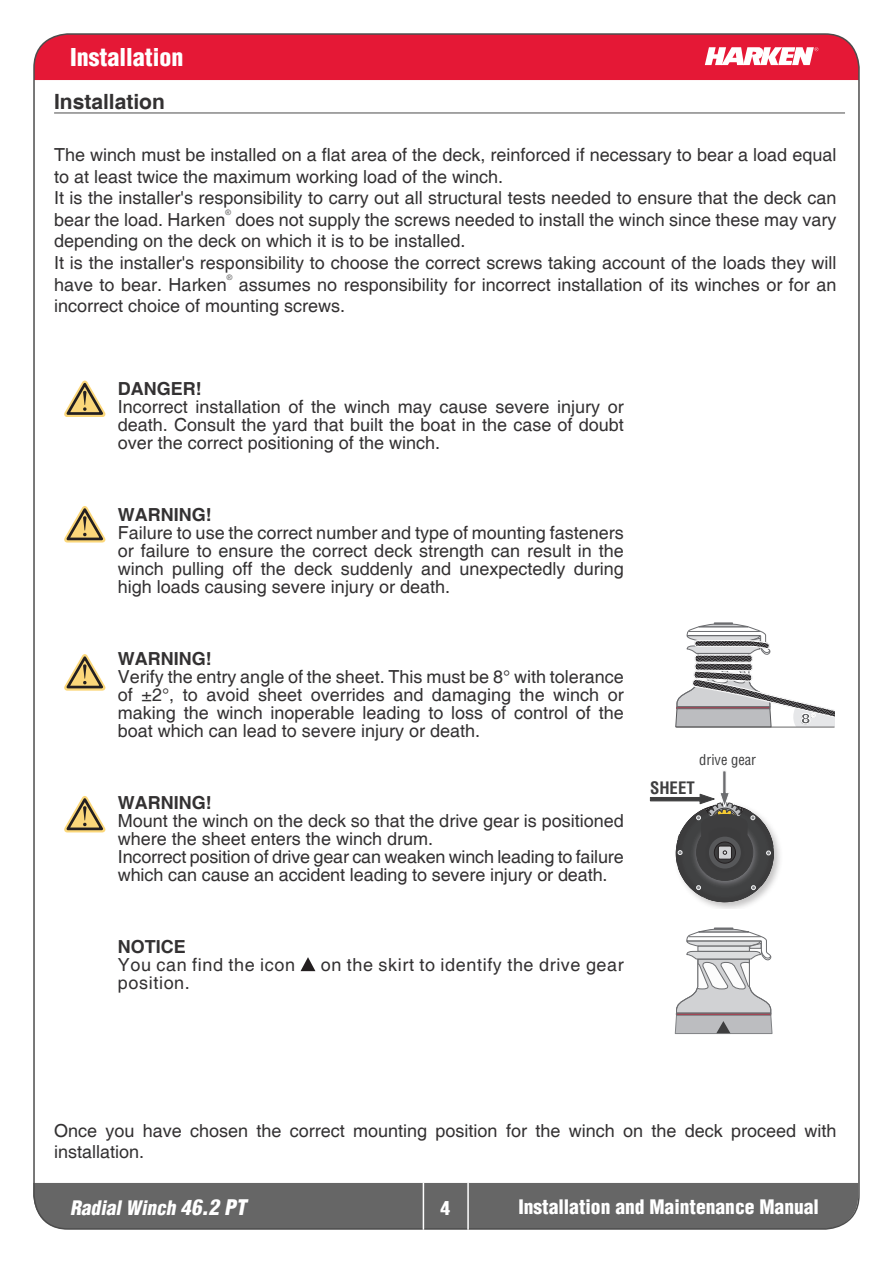
<style>
.page{position:relative;width:893px;height:1263px;background:#fff}
.page>*{position:absolute;margin:0;border:0;box-sizing:border-box;transform-origin:0 0}
.t1{font:900 condensed 24px "Helvetica LT";color:#fff}
.t2{font:700 21px "Helvetica";color:#333132}
.t3{font:900 condensed 19.5px "Helvetica LT";color:#fff}
.t4{font:italic 900 condensed 19.5px "Helvetica LT";color:#fff}
.t5{font:18px/18px "Helvetica";color:#333132}
.t6{font:18px "Helvetica";letter-spacing:.035em;color:#333132}
.t7{font:700 18px "Helvetica";color:#333132}
.t8{font:700 condensed 16.8px "Helvetica";color:#3e3e3f}
.t9{font:condensed 14.55px "Helvetica";color:#3e3e3f}
.t10{font:900 14.25px "Helvetica";color:#57585a}
.t11{font:7.5px "Helvetica";color:#666}
.s1{font-size:21px}
</style>
<div class="page">
<div style="left:36px;top:1183px;width:822px;height:46px;background:#666"></div>
<svg style="left:34px;top:34px;width:825px;height:46px;background:#e32440"></svg>
<hr style="left:423px;top:1183px;width:1px;height:47px;background:#fff">
<hr style="left:467px;top:1183px;width:2px;height:47px;background:#fff">
<hr style="left:54px;top:113px;width:791px;height:1px;background:#4c4c4c">
<svg style="left:301px;top:957px;width:14px;height:14px"></svg>
<svg style="left:64px;top:380px;width:41px;height:37px"></svg>
<svg style="left:64px;top:654px;width:41px;height:37px"></svg>
<svg style="left:64px;top:796px;width:41px;height:36px"></svg>
<svg style="left:64px;top:506px;width:41px;height:36px"></svg>
<img style="left:710px;top:833px;width:70px;height:76px">
<svg style="left:650px;top:771px;width:124px;height:134px"></svg>
<svg style="left:675px;top:623px;width:159px;height:105px"></svg>
<hr style="left:676px;top:727px;width:158px;height:1px;background:#666">
<svg style="left:674px;top:928px;width:99px;height:106px"></svg>
<h1 class="t1" style="left:70px;top:42px;width:115px">Installation</h1>
<p class="t2" style="left:54px;top:89px;width:112px">Installation</p>
<p class="t5" style="left:54px;top:145px;width:784px;line-height:21.6px">The winch must be installed on a flat area of the deck, reinforced if necessary to bear a load equal to at least twice the maximum working load of the winch.<br>It is the installer's responsibility to carry out all structural tests needed to ensure that the deck can bear the load. Harken</p>
<p class="t11" style="left:226px;top:208px;width:7px">®</p>
<p class="t5" style="left:54px;top:209px;width:784px;line-height:21.6px;text-indent:181px">does not supply the screws needed to install the winch since these may vary depending on the deck on which it is to be installed.<br>It is the installer's responsibility to choose the correct screws taking account of the loads they will have to bear. Harken</p>
<p class="t11" style="left:227px;top:273px;width:7px">®</p>
<p class="t5" style="left:54px;top:274px;width:784px;line-height:21.6px;text-indent:185px">assumes no responsibility for incorrect installation of its winches or for an incorrect choice of mounting screws.</p>
<p class="t7" style="left:118px;top:378px;width:85px">DANGER!</p>
<p class="t5" style="left:118px;top:398px;width:507px;text-align:justify">Incorrect installation of the winch may cause severe injury or death. Consult the yard that built the boat in the case of doubt over the correct positioning of the winch.</p>
<p class="t7" style="left:118px;top:504px;width:95px">WARNING!</p>
<p class="t5" style="left:118px;top:524px;width:507px;text-align:justify">Failure to use the correct number and type of mounting fasteners or failure to ensure the correct deck strength can result in the winch pulling off the deck suddenly and unexpectedly during high loads causing severe injury or death.</p>
<p class="t7" style="left:118px;top:648px;width:95px">WARNING!</p>
<p class="t5" style="left:118px;top:668px;width:507px;text-align:justify">Verify the entry angle of the sheet. This must be 8° with tolerance of ±2°, to avoid sheet overrides and damaging the winch or making the winch inoperable leading to loss of control of the boat which can lead to severe injury or death.</p>
<p class="t7" style="left:118px;top:792px;width:95px">WARNING!</p>
<p class="t5" style="left:118px;top:812px;width:507px">Mount the winch on the deck so that the drive gear is positioned where the sheet enters the winch drum.<br>Incorrect position of drive gear can weaken winch leading to failure which can cause an accident leading to severe injury or death.</p>
<p class="t7" style="left:118px;top:936px;width:70px">NOTICE</p>
<p class="t6" style="left:118px;top:954px;width:179px">You can find the icon</p>
<p class="t6" style="left:321px;top:954px;width:305px">on the skirt to identify the drive gear</p>
<p class="t6" style="left:118px;top:972px;width:74px">position.</p>
<p class="t9" style="left:699px;top:751px;width:58px">drive gear</p>
<p class="t8" style="left:650px;top:778px;width:46px">SHEET</p>
<p class="t10" style="left:801px;top:709px;width:17px">8°</p>
<p class="t5" style="left:54px;top:1120px;width:784px;line-height:21.6px">Once you have chosen the correct mounting position for the winch on the deck proceed with installation.</p>
<p class="t4" style="left:70px;top:1196px;width:183px">RadialWinch <span class="s1">46.2 PT</span></p>
<p class="t3" style="left:440px;top:1195px;width:11px">4</p>
<p class="t3" style="left:518px;top:1195px;width:302px">Installation and Maintenance Manual</p>
</div>
